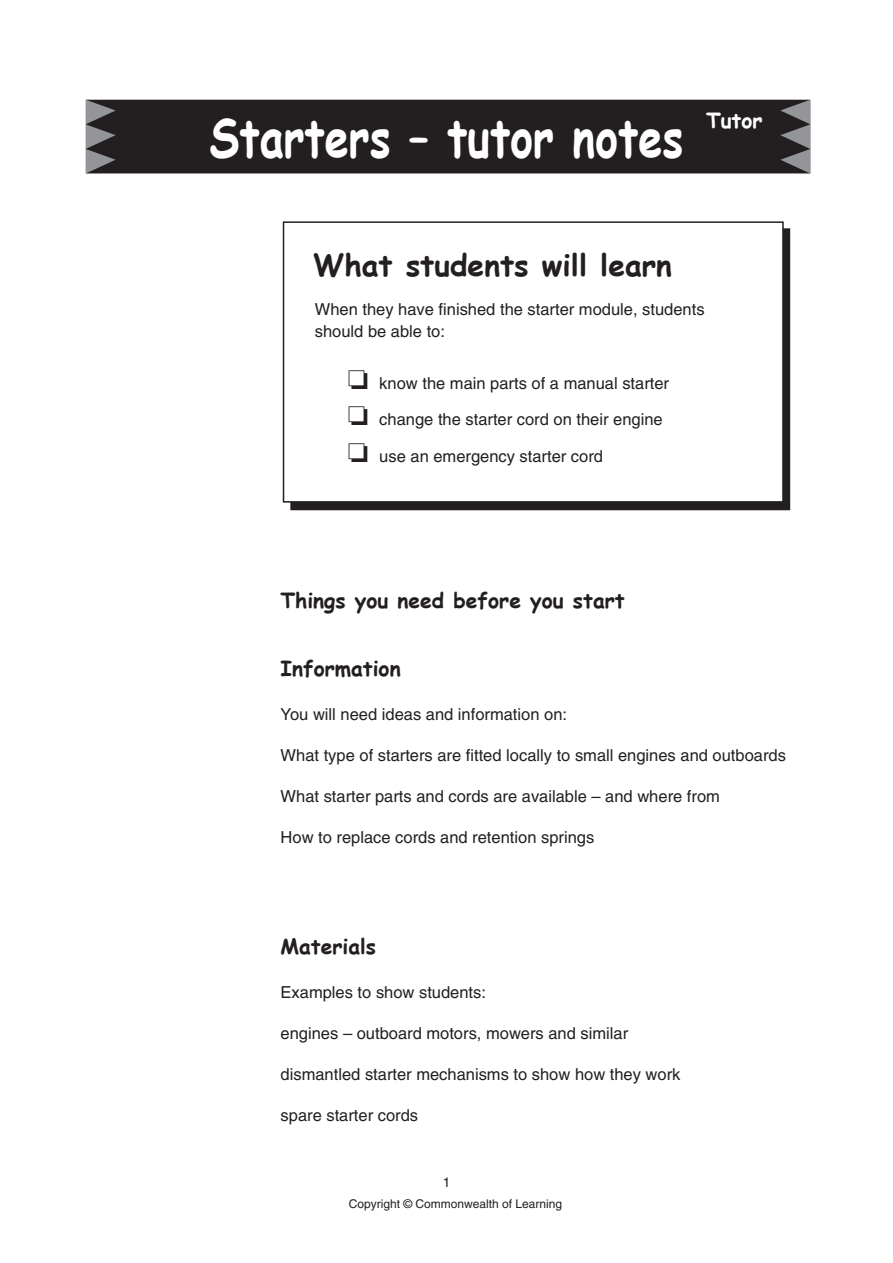
<style>
.page{position:relative;width:893px;height:1263px;background:#fff}
.page>*{position:absolute;margin:0;border:0;box-sizing:border-box;transform-origin:0 0}
.t1{font:700 54px "Comic Sans MS";color:#fff;scale:.8 1}
.t2{font:700 30px "Comic Sans MS";color:#231f20}
.t3{font:700 21px "Comic Sans MS";color:#231f20}
.t4{font:700 21px "Comic Sans MS";color:#fff}
.t5{font:16.5px/21.8px "Helvetica";color:#231f20}
.t6{font:12px "Helvetica";color:#231f20}
</style>
<div class="page">
<div style="left:291px;top:229px;width:498px;height:280px;background:#231f20"></div>
<div style="left:283px;top:222px;width:500px;height:280px;background:#fff"></div>
<div style="left:283px;top:221px;width:501px;height:282px;border:2px solid #231f20"></div>
<div style="left:87px;top:100px;width:722px;height:73px;background:#231f20"></div>
<svg style="left:86px;top:100px;width:30px;height:73px"></svg>
<svg style="left:780px;top:100px;width:30px;height:73px"></svg>
<h1 class="t1" style="left:209px;top:97px;width:594px">Starters – tutor notes</h1>
<p class="t4" style="left:706px;top:105px;width:58px">Tutor</p>
<h2 class="t2" style="left:313px;top:243px;width:360px">What students will learn</h2>
<p class="t5" style="left:315px;top:299px;width:391px">When they have finished the starter module, students should be able to:</p>
<p class="t5" style="left:348px;top:372px;width:323px">❏ know the main parts of a manual starter</p>
<p class="t5" style="left:348px;top:409px;width:316px">❏ change the starter cord on their engine</p>
<p class="t5" style="left:348px;top:445px;width:257px">❏ use an emergency starter cord</p>
<p class="t3" style="left:281px;top:584px;width:346px">Things you need before you start</p>
<p class="t3" style="left:281px;top:653px;width:122px">Information</p>
<p class="t5" style="left:281px;top:704px;width:288px">You will need ideas and information on:</p>
<p class="t5" style="left:281px;top:744px;width:507px">What type of starters are fitted locally to small engines and outboards</p>
<p class="t5" style="left:281px;top:785px;width:441px">What starter parts and cords are available – and where from</p>
<p class="t5" style="left:281px;top:826px;width:315px">How to replace cords and retention springs</p>
<p class="t3" style="left:281px;top:931px;width:97px">Materials</p>
<p class="t5" style="left:281px;top:981px;width:207px">Examples to show students:</p>
<p class="t5" style="left:281px;top:1022px;width:349px">engines – outboard motors, mowers and similar</p>
<p class="t5" style="left:281px;top:1063px;width:401px">dismantled starter mechanisms to show how they work</p>
<p class="t5" style="left:281px;top:1104px;width:139px">spare starter cords</p>
<p class="t6" style="left:349px;top:1197px;width:215px">Copyright © Commonwealth of Learning</p>
</div>
